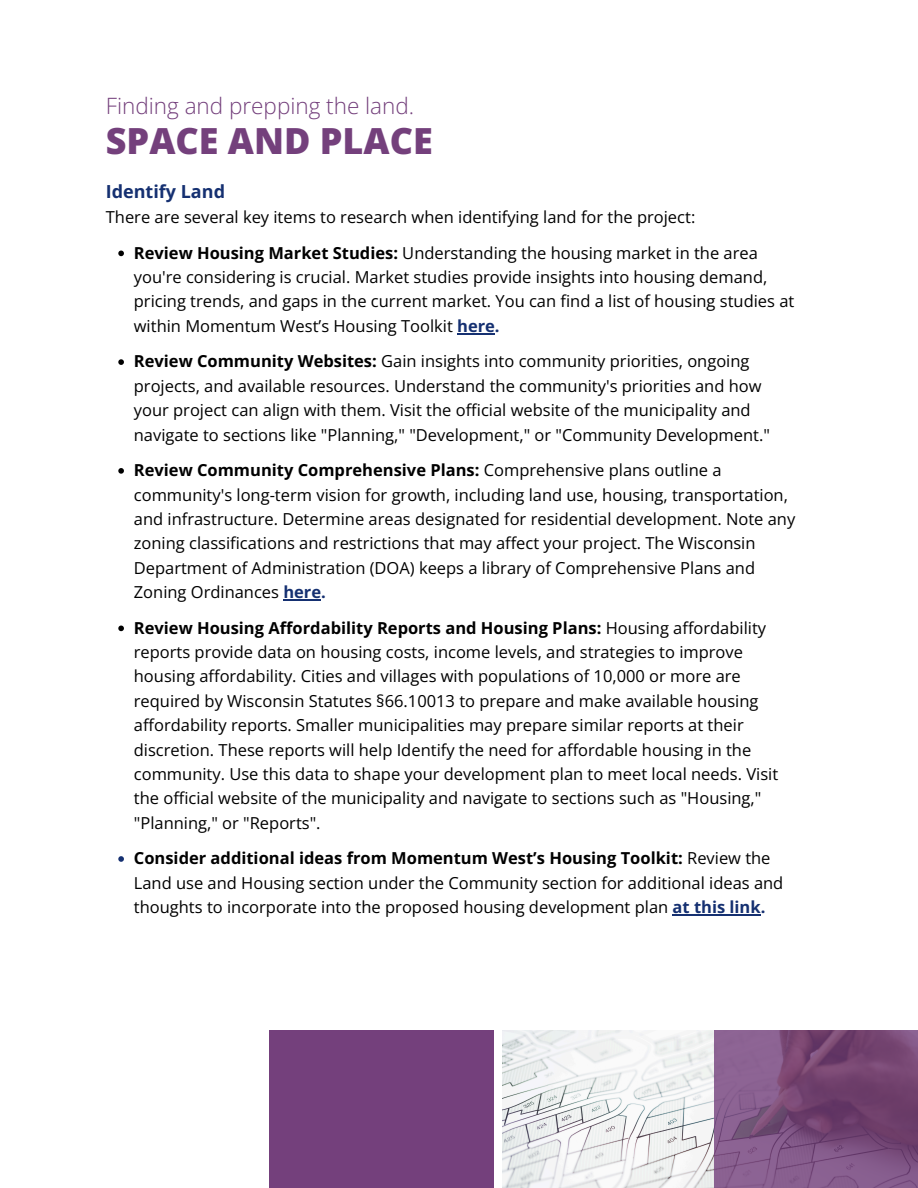
<style>
.page{position:relative;width:918px;height:1188px;background:#fff}
.page>*{position:absolute;margin:0;border:0;box-sizing:border-box;transform-origin:0 0}
.t1{font:800 36px "Open Sans";color:#74407c}
.t2{font:300 22.5px "Open Sans";color:#74407c}
.t3{font:700 18px "Open Sans";color:#153071}
.t4{font:16.5px/24.5px "Open Sans";color:#000}
.s1{font-weight:700}
.s2{font-weight:700;color:#153071}
</style>
<div class="page">
<svg style="left:118px;top:251px;width:6px;height:5px"></svg>
<hr style="left:457px;top:333px;width:38px;height:1px;background:#153071">
<svg style="left:118px;top:359px;width:6px;height:6px"></svg>
<svg style="left:118px;top:468px;width:6px;height:6px"></svg>
<hr style="left:283px;top:599px;width:38px;height:2px;background:#153071">
<svg style="left:118px;top:626px;width:6px;height:5px"></svg>
<svg style="left:118px;top:856px;width:6px;height:6px"></svg>
<hr style="left:673px;top:914px;width:88px;height:2px;background:#153071">
<div style="left:269px;top:1030px;width:225px;height:158px;background:#74407c"></div>
<img style="left:502px;top:1030px;width:212px;height:158px">
<svg style="left:714px;top:1030px;width:204px;height:158px;background:#7c507e"></svg>
<h1 class="t2" style="left:106px;top:90px;width:310px">Finding and prepping the land.</h1>
<h1 class="t1" style="left:106px;top:116px;width:328px">SPACE AND PLACE</h1>
<p class="t3" style="left:106px;top:179px;width:121px">Identify Land</p>
<p class="t4" style="left:106px;top:204px;width:591px">There are several key items to research when identifying land for the project:</p>
<p class="t4" style="left:134px;top:240px;width:662px"><span class="s1">Review Housing Market Studies:</span> Understanding the housing market in the area you're considering is crucial. Market studies provide insights into housing demand, pricing trends, and gaps in the current market. You can find a list of housing studies at within Momentum West’s Housing Toolkit <span class="s2">here.</span></p>
<p class="t4" style="left:134px;top:349px;width:638px"><span class="s1">Review Community Websites:</span> Gain insights into community priorities, ongoing projects, and available resources. Understand the community's priorities and how your project can align with them. Visit the official website of the municipality and navigate to sections like "Planning," "Development," or "Community Development."</p>
<p class="t4" style="left:134px;top:458px;width:663px"><span class="s1">Review Community Comprehensive Plans:</span> Comprehensive plans outline a community's long-term vision for growth, including land use, housing, transportation, and infrastructure. Determine areas designated for residential development. Note any zoning classifications and restrictions that may affect your project. The Wisconsin Department of Administration (DOA) keeps a library of Comprehensive Plans and Zoning Ordinances <span class="s2">here.</span></p>
<p class="t4" style="left:134px;top:615px;width:646px"><span class="s1">Review Housing Affordability Reports and Housing Plans:</span> Housing affordability reports provide data on housing costs, income levels, and strategies to improve housing affordability. Cities and villages with populations of 10,000 or more are required by Wisconsin Statutes §66.10013 to prepare and make available housing affordability reports. Smaller municipalities may prepare similar reports at their discretion. These reports will help Identify the need for affordable housing in the community. Use this data to shape your development plan to meet local needs. Visit the official website of the municipality and navigate to sections such as "Housing," "Planning," or "Reports".</p>
<p class="t4" style="left:134px;top:846px;width:651px"><span class="s1">Consider additional ideas from Momentum West’s Housing Toolkit:</span> Review the<br>Land use and Housing section under the Community section for additional ideas and thoughts to incorporate into the proposed housing development plan <span class="s2">at this link.</span></p>
</div>
